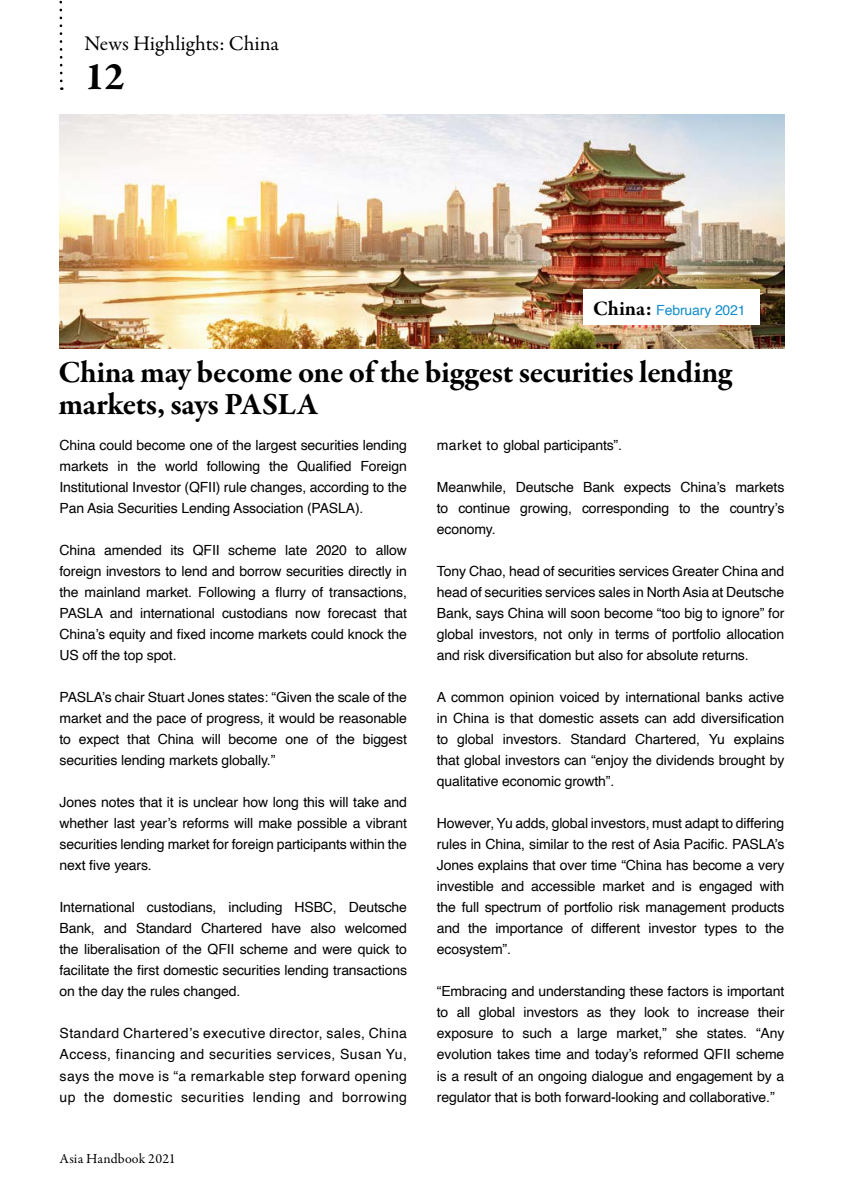
<style>
.page{position:relative;width:844px;height:1191px;background:#fff}
.page>*{position:absolute;margin:0;border:0;box-sizing:border-box;transform-origin:0 0}
.t1{font:700 40.25px "Garamond Premr Pro";color:#020203}
.t2{font:700 31.5px/31.5px "Garamond Premr Pro";letter-spacing:-.015em;color:#000}
.t3{font:21px "Garamond Premr Pro";color:#000}
.t4{font:14px/21px "Helvetica";letter-spacing:-.01em;color:#000;text-align:justify}
.t5{font:14px "Helvetica";letter-spacing:-.01em;color:#138dcd}
.t6{font:14px "Garamond Premr Pro";letter-spacing:.01em;color:#000}
.s1{font-family:"Garamond Premr Pro";font-weight:700;font-size:21px;color:#000}
</style>
<div class="page">
<img style="left:60px;top:114px;width:724px;height:235px">
<div style="left:583px;top:289px;width:176px;height:35px;background:#fff"></div>
<svg style="left:59px;top:0;width:4px;height:81px"></svg>
<h3 class="t3" style="left:84px;top:31px;width:196px">News Highlights: China</h3>
<h1 class="t1" style="left:84px;top:52px;width:42px">12</h1>
<p class="t5" style="left:593px;top:299px;width:154px"><span class="s1">China:</span> February 2021</p>
<h2 class="t2" style="left:58px;top:357px;width:675px">China may become one of the biggest securities lending markets, says PASLA</h2>
<p class="t4" style="left:60px;top:435px;width:349px">China could become one of the largest securities lending markets in the world following the Qualified Foreign Institutional Investor (QFII) rule changes, according to the Pan Asia Securities Lending Association (PASLA).</p>
<p class="t4" style="left:60px;top:540px;width:349px">China amended its QFII scheme late 2020 to allow foreign investors to lend and borrow securities directly in the mainland market. Following a flurry of transactions, PASLA and international custodians now forecast that China’s equity and fixed income markets could knock the US off the top spot.</p>
<p class="t4" style="left:60px;top:687px;width:349px">PASLA’s chair Stuart Jones states: “Given the scale of the market and the pace of progress, it would be reasonable to expect that China will become one of the biggest securities lending markets globally.”</p>
<p class="t4" style="left:60px;top:792px;width:349px">Jones notes that it is unclear how long this will take and whether last year’s reforms will make possible a vibrant securities lending market for foreign participants within the next five years.</p>
<p class="t4" style="left:60px;top:897px;width:349px">International custodians, including HSBC, Deutsche Bank, and Standard Chartered have also welcomed the liberalisation of the QFII scheme and were quick to facilitate the first domestic securities lending transactions on the day the rules changed.</p>
<p class="t4" style="left:60px;top:1023px;width:349px">Standard Chartered’s executive director, sales, China Access, financing and securities services, Susan Yu, says the move is “a remarkable step forward opening up the domestic securities lending and borrowing</p>
<p class="t6" style="left:59px;top:1150px;width:118px">Asia Handbook 2021</p>
<p class="t4" style="left:437px;top:435px;width:187px">market to global participants”.</p>
<p class="t4" style="left:437px;top:477px;width:349px">Meanwhile, Deutsche Bank expects China’s markets to continue growing, corresponding to the country’s economy.</p>
<p class="t4" style="left:437px;top:561px;width:349px">Tony Chao, head of securities services Greater China and head of securities services sales in North Asia at Deutsche Bank, says China will soon become “too big to ignore” for global investors, not only in terms of portfolio allocation and risk diversification but also for absolute returns.</p>
<p class="t4" style="left:437px;top:687px;width:349px">A common opinion voiced by international banks active in China is that domestic assets can add diversification to global investors. Standard Chartered, Yu explains that global investors can “enjoy the dividends brought by qualitative economic growth”.</p>
<p class="t4" style="left:437px;top:813px;width:349px">However, Yu adds, global investors, must adapt to differing rules in China, similar to the rest of Asia Pacific. PASLA’s Jones explains that over time “China has become a very investible and accessible market and is engaged with the full spectrum of portfolio risk management products and the importance of different investor types to the ecosystem”.</p>
<p class="t4" style="left:437px;top:981px;width:349px">“Embracing and understanding these factors is important to all global investors as they look to increase their exposure to such a large market,” she states. “Any evolution takes time and today’s reformed QFII scheme is a result of an ongoing dialogue and engagement by a regulator that is both forward-looking and collaborative.”</p>
</div>
